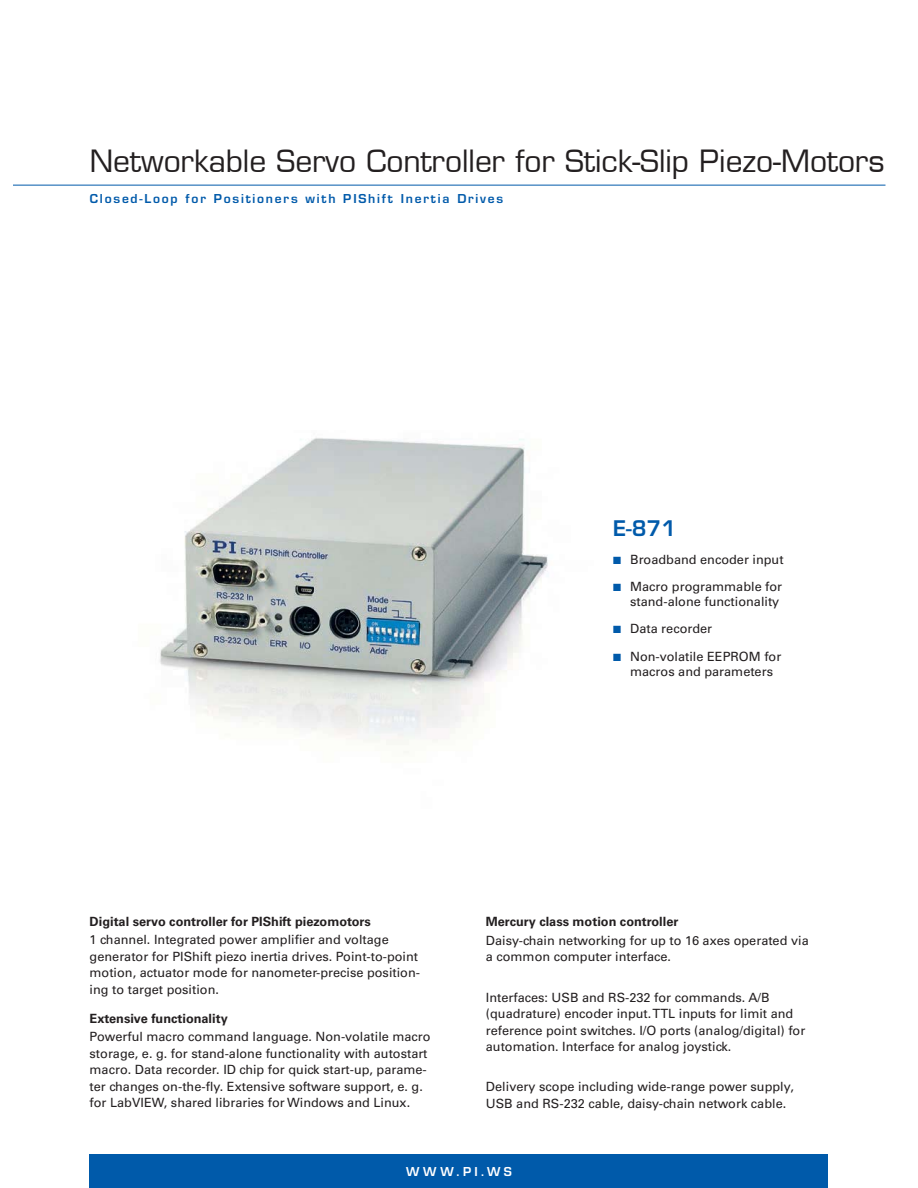
<style>
.page{position:relative;width:918px;height:1188px;background:#fff}
.page>*{position:absolute;margin:0;border:0;box-sizing:border-box;transform-origin:0 0}
.t1{font:30px "Eurostile LT";color:#231f20}
.t2{font:600 21px "Eurostile LT";color:#005aaa}
.t3{font:12.75px/16.5px "Univers LT";color:#231f20}
.t4{font:700 12.75px "Univers LT";color:#231f20}
.t5{font:600 12px "Eurostile LT";letter-spacing:.15em;color:#005aaa}
.t6{font:600 12px "Eurostile LT";letter-spacing:.3em;color:#fff}
.s1{font-family:"Univers LT55"}
</style>
<div class="page">
<div style="left:90px;top:1154px;width:738px;height:34px;background:#005aaa"></div>
<hr style="left:14px;top:185px;width:871px;height:1px;background:#005aaa">
<img style="left:160px;top:438px;width:388px;height:315px">
<h1 class="t1" style="left:90px;top:143px;width:796px">Networkable Servo Controller for Stick-Slip Piezo-Motors</h1>
<p class="t5" style="left:90px;top:191px;width:415px">Closed-Loop for Positioners with PIShift Inertia Drives</p>
<h2 class="t2" style="left:613px;top:520px;width:64px">E-871</h2>
<p class="t3" style="left:630px;top:547px;width:155px;line-height:27.5px">Broadband encoder input<br>Macro programmable for</p>
<p class="t3" style="left:630px;top:589px;width:153px;line-height:27.5px">stand-alone functionality<br>Data recorder<br>Non-volatile EEPROM for</p>
<p class="t3" style="left:630px;top:664px;width:145px">macros and parameters</p>
<p class="t4" style="left:90px;top:916px;width:283px">Digital servo controller for PIShift piezomotors</p>
<p class="t3" style="left:90px;top:933px;width:332px">1 channel. Integrated power amplifier and voltage generator for PIShift piezo inertia drives. Point-to-point motion, actuator mode for nanometer-precise position&shy;ing to target position<span class="s1">.</span></p>
<p class="t4" style="left:90px;top:1014px;width:140px">Extensive functionality</p>
<p class="t3" style="left:90px;top:1030px;width:343px">Powerful macro command language. Non-volatile macro storage, e. g. for stand-alone functionality with autostart macro. Data recorder. ID chip for quick start-up, parame&shy;ter changes on-the-fly. Extensive software support, e. g. for LabVIEW, shared libraries for Windows and Linux<span class="s1">.</span></p>
<p class="t4" style="left:486px;top:917px;width:194px">Mercury class motion controller</p>
<p class="t3" style="left:486px;top:933px;width:324px">Daisy-chain networking for up to 16 axes operated via a common computer interface.</p>
<p class="t3" style="left:486px;top:990px;width:321px">Interfaces: USB and RS-232 for commands. A/B (quadrature) encoder input. TTL inputs for limit and reference point switches. I/O ports (analog/digital) for automation. Interface for analog joystick.</p>
<p class="t3" style="left:486px;top:1080px;width:309px">Delivery scope including wide-range power supply,<br>USB and RS-232 cable, daisy-chain network cable<span class="s1">.</span></p>
<p class="t6" style="left:406px;top:1167px;width:107px">WWW.PI.WS</p>
</div>
